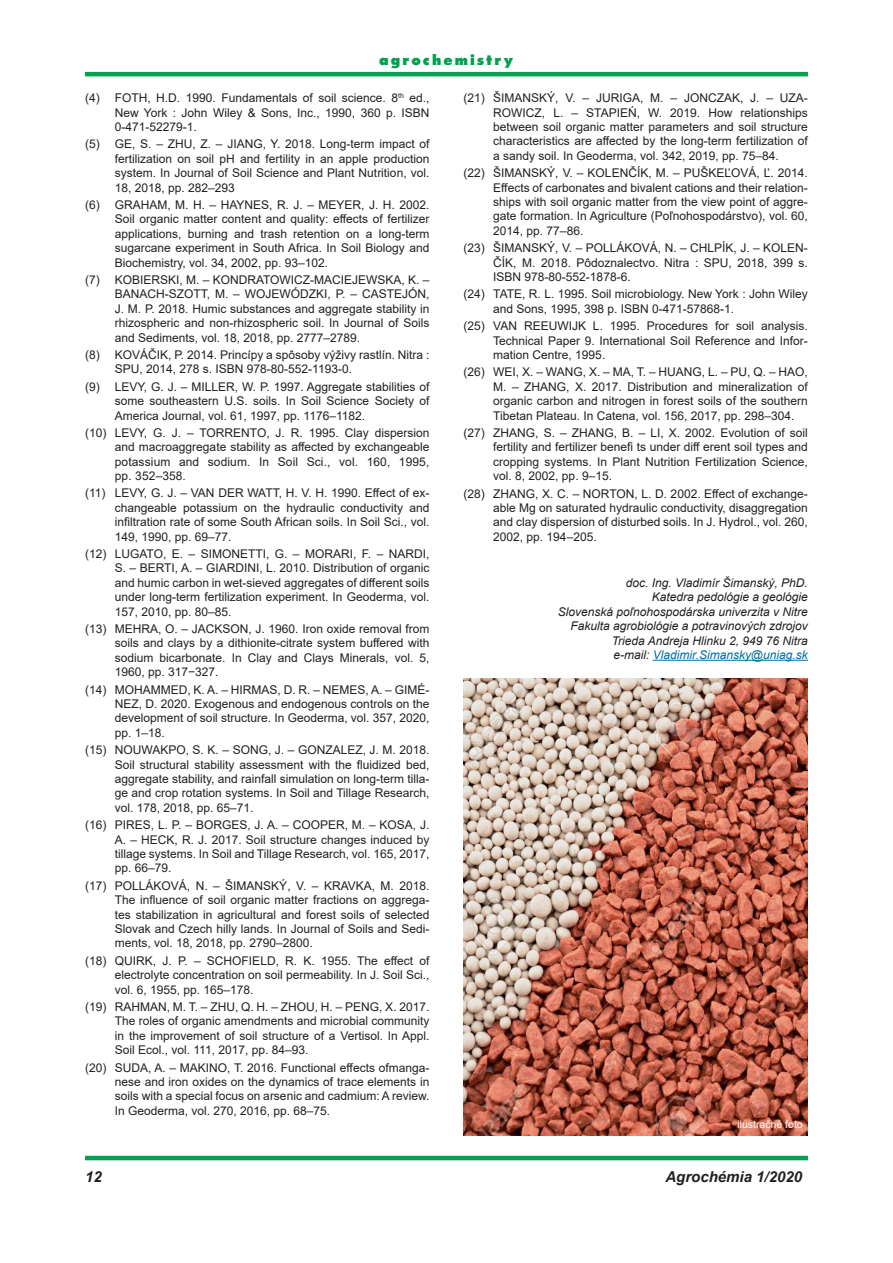
<style>
.page{position:relative;width:893px;height:1263px;background:#fff}
.page>*{position:absolute;margin:0;border:0;box-sizing:border-box;transform-origin:0 0}
.t1{font:italic 700 15px "Arial";color:#231f20}
.t2{font:800 15px "Futura PEE";letter-spacing:.18em;color:#00a04e}
.t3{font:12px/14.4px "Arial";color:#231f20;text-align:justify}
.t4{font:italic 12px/14.4px "Arial";color:#231f20;text-align:right}
.t5{font:10.5px "Arial";color:#fff}
.s1{color:#006ca0}
</style>
<div class="page">
<hr style="left:85px;top:72px;width:723px;height:4px;background:#00a04e">
<hr style="left:85px;top:1156px;width:723px;height:4px;background:#00a04e">
<hr style="left:653px;top:660px;width:155px;height:1px;background:#006ca0">
<img style="left:463px;top:678px;width:345px;height:457px">
<p class="t2" style="left:380px;top:53px;width:135px">agrochemistry</p>
<p class="t3" style="left:115px;top:91px;width:316px;text-indent:-30px">(4) FOTH, H.D. 1990. Fundamentals of soil science. 8<sup>th</sup> ed., New York : John Wiley &amp; Sons, Inc., 1990, 360 p. ISBN 0-471-52279-1.</p>
<p class="t3" style="left:115px;top:137px;width:316px;text-indent:-30px">(5) GE, S. – ZHU, Z. – JIANG, Y. 2018. Long-term impact of fertilization on soil pH and fertility in an apple production system. In Journal of Soil Science and Plant Nutrition, vol.<br>18, 2018, pp. 282–293</p>
<p class="t3" style="left:115px;top:197px;width:316px;text-indent:-30px">(6) GRAHAM, M. H. – HAYNES, R. J. – MEYER, J. H. 2002.<br>Soil organic matter content and quality: effects of fertilizer applications, burning and trash retention on a long-term sugarcane experiment in South Africa. In Soil Biology and Biochemistry, vol. 34, 2002, pp. 93–102.</p>
<p class="t3" style="left:115px;top:272px;width:316px;text-indent:-30px">(7) KOBIERSKI, M. – KONDRATOWICZ-MACIEJEWSKA, K. – BANACH-SZOTT, M. – WOJEWÓDZKI, P. – CASTEJÓN, J. M. P. 2018. Humic substances and aggregate stability in rhizospheric and non-rhizospheric soil. In Journal of Soils and Sediments, vol. 18, 2018, pp. 2777–2789.</p>
<p class="t3" style="left:115px;top:347px;width:316px;text-indent:-30px">(8) KOVÁČIK, P. 2014. Princípy a spôsoby výživy rastlín. Nitra :<br>SPU, 2014, 278 s. ISBN 978-80-552-1193-0.</p>
<p class="t3" style="left:115px;top:379px;width:316px;text-indent:-30px">(9) LEVY, G. J. – MILLER, W. P. 1997. Aggregate stabilities of some southeastern U.S. soils. In Soil Science Society of America Journal, vol. 61, 1997, pp. 1176–1182.</p>
<p class="t3" style="left:115px;top:425px;width:316px;text-indent:-30px">(10) LEVY, G. J. – TORRENTO, J. R. 1995. Clay dispersion and macroaggregate stability as affected by exchangeable potassium and sodium. In Soil Sci., vol. 160, 1995, pp. 352–358.</p>
<p class="t3" style="left:115px;top:486px;width:316px;text-indent:-30px">(11) LEVY, G. J. – VAN DER WATT, H. V. H. 1990. Effect of ex&shy;changeable potassium on the hydraulic conductivity and infiltration rate of some South African soils. In Soil Sci., vol.<br>149, 1990, pp. 69–77.</p>
<p class="t3" style="left:115px;top:547px;width:316px;text-indent:-30px">(12) LUGATO, E. – SIMONETTI, G. – MORARI, F. – NARDI, S. – BERTI, A. – GIARDINI, L. 2010. Distribution of organic and humic carbon in wet-sieved aggregates of different soils under long-term fertilization experiment. In Geoderma, vol.<br>157, 2010, pp. 80–85.</p>
<p class="t3" style="left:115px;top:621px;width:316px;text-indent:-30px">(13) MEHRA, O. – JACKSON, J. 1960. Iron oxide removal from soils and clays by a dithionite-citrate system buffered with sodium bicarbonate. In Clay and Clays Minerals, vol. 5, 1960, pp. 317−327.</p>
<p class="t3" style="left:115px;top:682px;width:316px;text-indent:-30px">(14) MOHAMMED, K. A. – HIRMAS, D. R. – NEMES, A. – GIMÉ-NEZ, D. 2020. Exogenous and endogenous controls on the development of soil structure. In Geoderma, vol. 357, 2020, pp. 1–18.</p>
<p class="t3" style="left:115px;top:743px;width:316px;text-indent:-30px">(15) NOUWAKPO, S. K. – SONG, J. – GONZALEZ, J. M. 2018.<br>Soil structural stability assessment with the fluidized bed, aggregate stability, and rainfall simulation on long-term tilla&shy;ge and crop rotation systems. In Soil and Tillage Research, vol. 178, 2018, pp. 65–71.</p>
<p class="t3" style="left:115px;top:818px;width:316px;text-indent:-30px">(16) PIRES, L. P. – BORGES, J. A. – COOPER, M. – KOSA, J.<br>A. – HECK, R. J. 2017. Soil structure changes induced by tillage systems. In Soil and Tillage Research, vol. 165, 2017, pp. 66–79.</p>
<p class="t3" style="left:115px;top:878px;width:316px;text-indent:-30px">(17) POLLÁKOVÁ, N. – ŠIMANSKÝ, V. – KRAVKA, M. 2018.<br>The influence of soil organic matter fractions on aggrega&shy;tes stabilization in agricultural and forest soils of selected Slovak and Czech hilly lands. In Journal of Soils and Sedi&shy;ments, vol. 18, 2018, pp. 2790–2800.</p>
<p class="t3" style="left:115px;top:953px;width:316px;text-indent:-30px">(18) QUIRK, J. P. – SCHOFIELD, R. K. 1955. The effect of electrolyte concentration on soil permeability. In J. Soil Sci., vol. 6, 1955, pp. 165–178.</p>
<p class="t3" style="left:115px;top:999px;width:316px;text-indent:-30px">(19) RAHMAN, M. T. – ZHU, Q. H. – ZHOU, H. – PENG, X. 2017.<br>The roles of organic amendments and microbial community in the improvement of soil structure of a Vertisol. In Appl.<br>Soil Ecol., vol. 111, 2017, pp. 84–93.</p>
<p class="t3" style="left:115px;top:1060px;width:316px;text-indent:-30px">(20) SUDA, A. – MAKINO, T. 2016. Functional effects ofmanga&shy;nese and iron oxides on the dynamics of trace elements in soils with a special focus on arsenic and cadmium: A review.<br>In Geoderma, vol. 270, 2016, pp. 68–75.</p>
<p class="t3" style="left:493px;top:91px;width:316px;text-indent:-30px">(21) ŠIMANSKÝ, V. – JURIGA, M. – JONCZAK, J. – UZA-ROWICZ, L. – STAPIEŃ, W. 2019. How relationships between soil organic matter parameters and soil structure characteristics are affected by the long-term fertilization of a sandy soil. In Geoderma, vol. 342, 2019, pp. 75–84.</p>
<p class="t3" style="left:493px;top:166px;width:316px;text-indent:-30px">(22) ŠIMANSKÝ, V. – KOLENČÍK, M. – PUŠKEĽOVÁ, Ľ. 2014.<br>Effects of carbonates and bivalent cations and their relation&shy;ships with soil organic matter from the view point of aggre&shy;gate formation. In Agriculture (Poľnohospodárstvo), vol. 60, 2014, pp. 77–86.</p>
<p class="t3" style="left:493px;top:241px;width:316px;text-indent:-30px">(23) ŠIMANSKÝ, V. – POLLÁKOVÁ, N. – CHLPÍK, J. – KOLEN-ČÍK, M. 2018. Pôdoznalectvo. Nitra : SPU, 2018, 399 s.<br>ISBN 978-80-552-1878-6.</p>
<p class="t3" style="left:493px;top:287px;width:316px;text-indent:-30px">(24) TATE, R. L. 1995. Soil microbiology. New York : John Wiley and Sons, 1995, 398 p. ISBN 0-471-57868-1.</p>
<p class="t3" style="left:493px;top:319px;width:316px;text-indent:-30px">(25) VAN REEUWIJK L. 1995. Procedures for soil analysis.<br>Technical Paper 9. International Soil Reference and Infor&shy;mation Centre, 1995.</p>
<p class="t3" style="left:493px;top:365px;width:316px;text-indent:-30px">(26) WEI, X. – WANG, X. – MA, T. – HUANG, L. – PU, Q. – HAO, M. – ZHANG, X. 2017. Distribution and mineralization of organic carbon and nitrogen in forest soils of the southern Tibetan Plateau. In Catena, vol. 156, 2017, pp. 298–304.</p>
<p class="t3" style="left:493px;top:425px;width:316px;text-indent:-30px">(27) ZHANG, S. – ZHANG, B. – LI, X. 2002. Evolution of soil fertility and fertilizer benefi ts under diff erent soil types and cropping systems. In Plant Nutrition Fertilization Science, vol. 8, 2002, pp. 9–15.</p>
<p class="t3" style="left:493px;top:486px;width:316px;text-indent:-30px">(28) ZHANG, X. C. – NORTON, L. D. 2002. Effect of exchange&shy;able Mg on saturated hydraulic conductivity, disaggregation and clay dispersion of disturbed soils. In J. Hydrol., vol. 260, 2002, pp. 194–205.</p>
<p class="t4" style="left:558px;top:576px;width:252px">doc. Ing. Vladimír Šimanský, PhD.<br>Katedra pedológie a geológie<br>Slovenská poľnohospodárska univerzita v Nitre Fakulta agrobiológie a potravinových zdrojov Trieda Andreja Hlinku 2, 949 76 Nitra<br>e-mail: <span class="s1">Vladimir.Simansky@uniag.sk</span></p>
<p class="t5" style="left:737px;top:1117px;width:67px">ilustračné foto</p>
<p class="t1" style="left:85px;top:1167px;width:18px">12</p>
<p class="t1" style="left:665px;top:1167px;width:138px">Agrochémia 1/2020</p>
</div>
